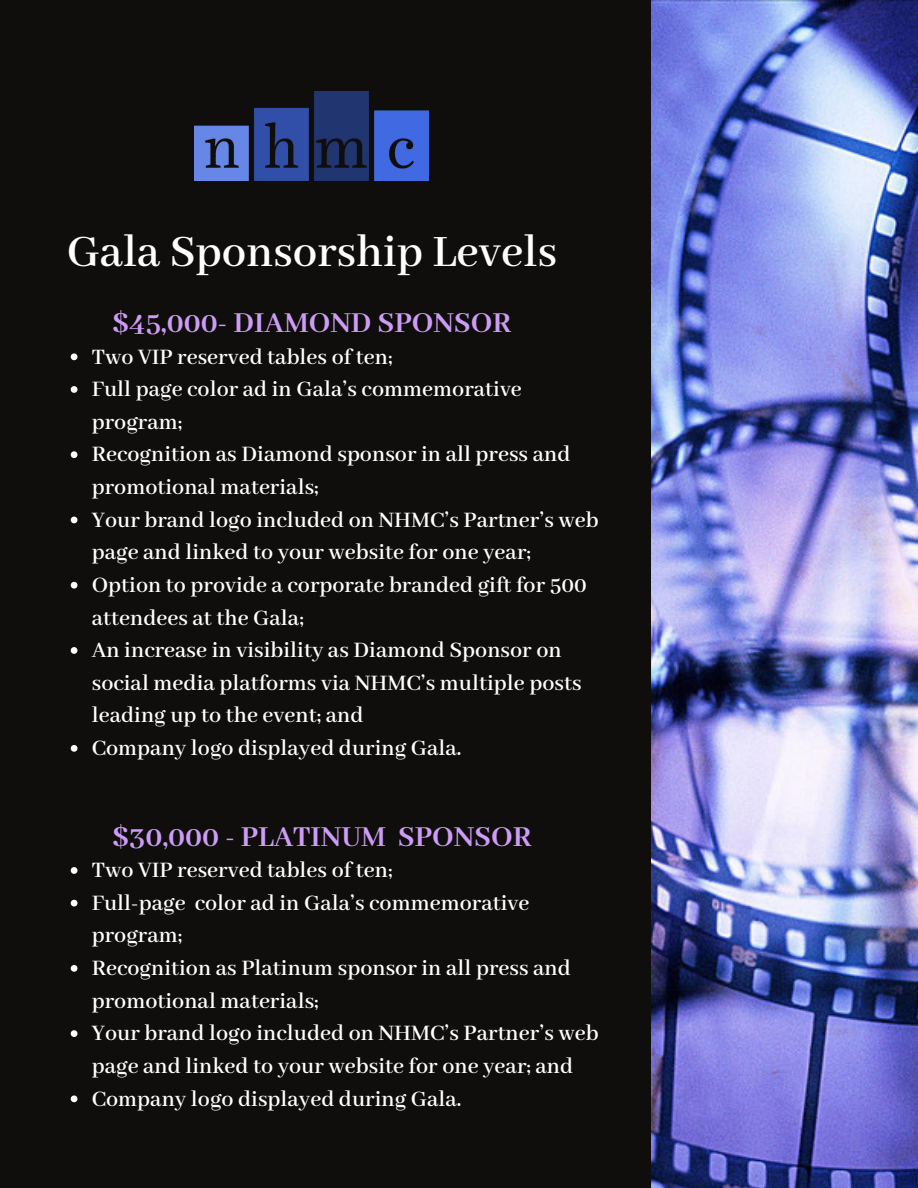
<style>
.page{position:relative;width:918px;height:1188px;background:#0f0e0c}
.page>*{position:absolute;margin:0;border:0;box-sizing:border-box;transform-origin:0 0}
.t1{font:600 48.75px "Abhaya Libre";color:#fff}
.t2{font:700 31.5px "Abhaya Libre";color:#cc9cf6}
.t3{font:600 24px/32.7px "Abhaya Libre";color:#fff}
</style>
<div class="page">
<img style="left:651px;top:0;width:267px;height:1188px">
<img style="left:195px;top:92px;width:234px;height:89px">
<svg style="left:71px;top:353px;width:6px;height:7px"></svg>
<svg style="left:71px;top:386px;width:6px;height:7px"></svg>
<svg style="left:71px;top:451px;width:6px;height:7px"></svg>
<svg style="left:71px;top:517px;width:6px;height:6px"></svg>
<svg style="left:71px;top:582px;width:6px;height:7px"></svg>
<svg style="left:71px;top:647px;width:6px;height:7px"></svg>
<svg style="left:71px;top:745px;width:6px;height:7px"></svg>
<svg style="left:71px;top:867px;width:6px;height:7px"></svg>
<svg style="left:71px;top:900px;width:6px;height:6px"></svg>
<svg style="left:71px;top:965px;width:6px;height:7px"></svg>
<svg style="left:71px;top:1030px;width:6px;height:7px"></svg>
<svg style="left:71px;top:1095px;width:6px;height:7px"></svg>
<h1 class="t1" style="left:67px;top:225px;width:492px">Gala Sponsorship Levels</h1>
<h2 class="t2" style="left:112px;top:306px;width:401px">$45,000- DIAMOND SPONSOR</h2>
<p class="t3" style="left:92px;top:341px;width:508px">Two VIP reserved tables of ten;<br>Full page color ad in Gala’s commemorative program;<br>Recognition as Diamond sponsor in all press and promotional materials;<br>Your brand logo included on NHMC’s Partner’s web page and linked to your website for one year; Option to provide a corporate branded gift for 500 attendees at the Gala;<br>An increase in visibility as Diamond Sponsor on social media platforms via NHMC’s multiple posts leading up to the event; and<br>Company logo displayed during Gala.</p>
<h2 class="t2" style="left:112px;top:819px;width:421px">$30,000 - PLATINUM SPONSOR</h2>
<p class="t3" style="left:92px;top:855px;width:508px">Two VIP reserved tables of ten;<br>Full-page color ad in Gala’s commemorative program;<br>Recognition as Platinum sponsor in all press and promotional materials;<br>Your brand logo included on NHMC’s Partner’s web page and linked to your website for one year; and Company logo displayed during Gala.</p>
</div>
